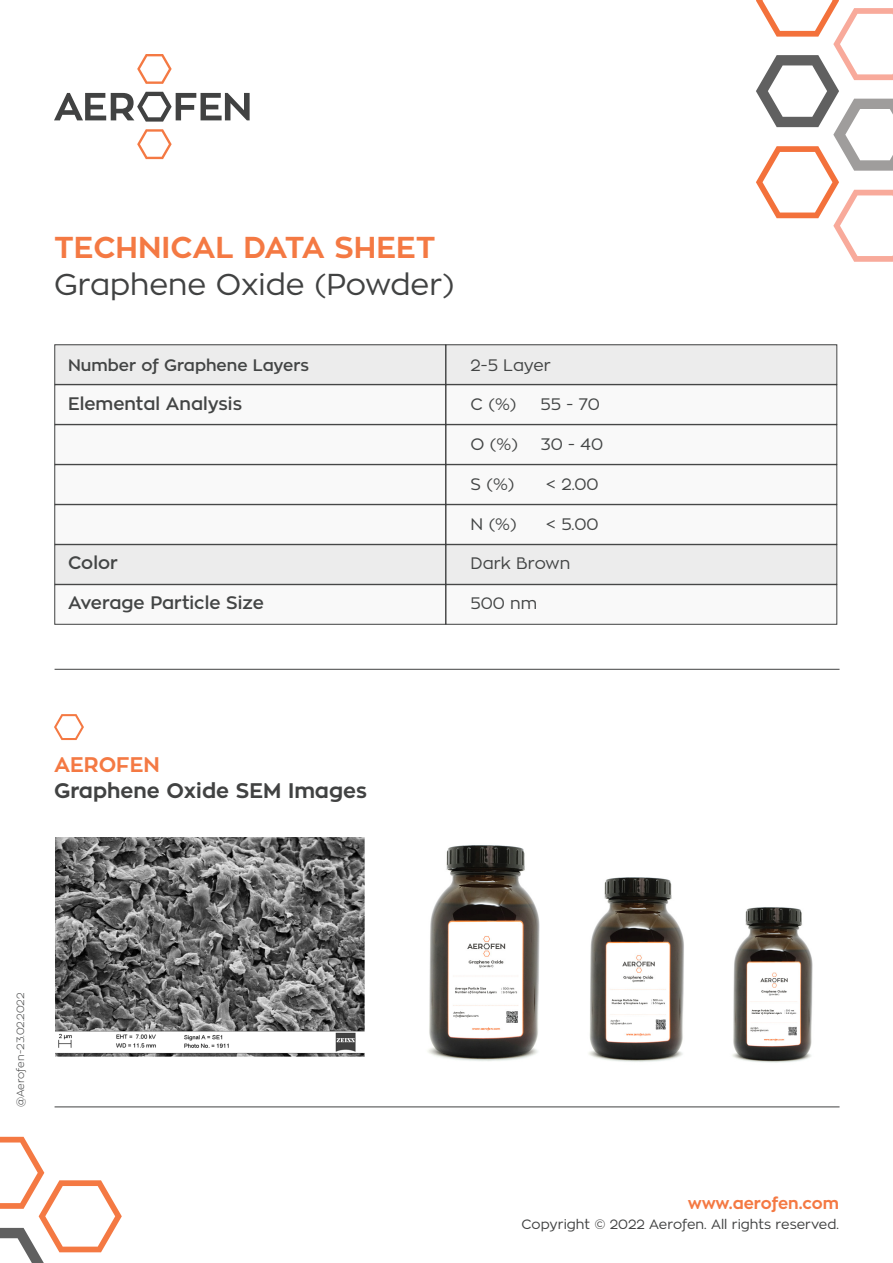
<style>
.page{position:relative;width:893px;height:1263px;background:#fff}
.page>*{position:absolute;margin:0;border:0;box-sizing:border-box;transform-origin:0 0}
.t1{font:30px "Zona Pro";color:#414242}
.t2{font:700 30px "Zona Pro";color:#f47943}
.t3{font:700 21px "Zona Pro";color:#414242}
.t4{font:700 21px "Zona Pro";color:#f47943}
.t5{font:600 18px "Zona Pro";color:#434545}
.t6{font:16.5px "Zona Pro";color:#434545}
.t7{font:600 16.5px "Zona Pro";color:#434545}
.t8{font:700 16.5px "Zona Pro";letter-spacing:-.01em;color:#f47943}
.t9{font:13.5px "Zona Pro";color:#414242}
.t10{font:300 10.5px "Zona Pro";letter-spacing:-.005em;color:#414242}
</style>
<div class="page">
<img style="left:354px;top:845px;width:486px;height:263px">
<svg style="left:137px;top:129px;width:35px;height:30px"></svg>
<svg style="left:137px;top:54px;width:35px;height:30px"></svg>
<svg style="left:54px;top:92px;width:196px;height:30px"></svg>
<svg style="left:756px;top:0;width:137px;height:262px"></svg>
<svg style="left:0;top:1137px;width:122px;height:126px"></svg>
<div style="left:55px;top:385px;width:781px;height:159px;background:#f9f9f9"></div>
<div style="left:55px;top:345px;width:781px;height:40px;background:#ececec"></div>
<div style="left:55px;top:544px;width:781px;height:40px;background:#ececec"></div>
<div style="left:55px;top:584px;width:781px;height:40px;background:#f9f9f9"></div>
<div style="left:55px;top:345px;width:391px;height:40px;border:1px solid #414242"></div>
<div style="left:446px;top:345px;width:391px;height:40px;border:1px solid #414242"></div>
<div style="left:55px;top:504px;width:391px;height:40px;border:1px solid #414242"></div>
<div style="left:446px;top:504px;width:391px;height:40px;border:1px solid #414242"></div>
<div style="left:55px;top:385px;width:391px;height:40px;border:1px solid #414242"></div>
<div style="left:446px;top:385px;width:391px;height:40px;border:1px solid #414242"></div>
<div style="left:55px;top:464px;width:391px;height:40px;border:1px solid #414242"></div>
<div style="left:446px;top:464px;width:391px;height:40px;border:1px solid #414242"></div>
<div style="left:55px;top:544px;width:391px;height:40px;border:1px solid #414242"></div>
<div style="left:446px;top:544px;width:391px;height:40px;border:1px solid #414242"></div>
<div style="left:55px;top:584px;width:391px;height:40px;border:1px solid #414242"></div>
<div style="left:446px;top:584px;width:391px;height:40px;border:1px solid #414242"></div>
<img style="left:55px;top:837px;width:310px;height:220px">
<svg style="left:54px;top:714px;width:30px;height:26px"></svg>
<hr style="left:55px;top:1107px;width:784px;height:1px;background:#414242">
<hr style="left:55px;top:669px;width:784px;height:1px;background:#414242">
<p class="t2" style="left:54px;top:228px;width:383px">TECHNICAL DATA SHEET</p>
<p class="t1" style="left:54px;top:265px;width:402px">Graphene Oxide (Powder)</p>
<p class="t7" style="left:68px;top:354px;width:243px">Number of Graphene Layers</p>
<p class="t5" style="left:68px;top:392px;width:176px">Elemental Analysis</p>
<p class="t5" style="left:68px;top:551px;width:51px">Color</p>
<p class="t5" style="left:68px;top:591px;width:197px">Average Particle Size</p>
<p class="t6" style="left:471px;top:354px;width:82px">2-5 Layer</p>
<p class="t6" style="left:471px;top:394px;width:47px">C (%)</p>
<p class="t6" style="left:541px;top:394px;width:61px">55 - 70</p>
<p class="t6" style="left:471px;top:434px;width:49px">O (%)</p>
<p class="t6" style="left:541px;top:434px;width:64px">30 - 40</p>
<p class="t6" style="left:471px;top:473px;width:45px">S (%)</p>
<p class="t6" style="left:546px;top:473px;width:54px">&lt; 2.00</p>
<p class="t6" style="left:471px;top:513px;width:48px">N (%)</p>
<p class="t6" style="left:546px;top:513px;width:54px">&lt; 5.00</p>
<p class="t6" style="left:471px;top:553px;width:101px">Dark Brown</p>
<p class="t6" style="left:471px;top:593px;width:68px">500 nm</p>
<p class="t4" style="left:54px;top:751px;width:107px">AEROFEN</p>
<p class="t3" style="left:54px;top:776px;width:315px">Graphene Oxide SEM Images</p>
<p class="t10" style="left:14px;top:1107px;width:116px;rotate:-90deg">@Aerofen-23.02.2022</p>
<p class="t8" style="left:688px;top:1192px;width:153px">www.aerofen.com</p>
<p class="t9" style="left:522px;top:1216px;width:319px">Copyright © 2022 Aerofen. All rights reserved.</p>
</div>
